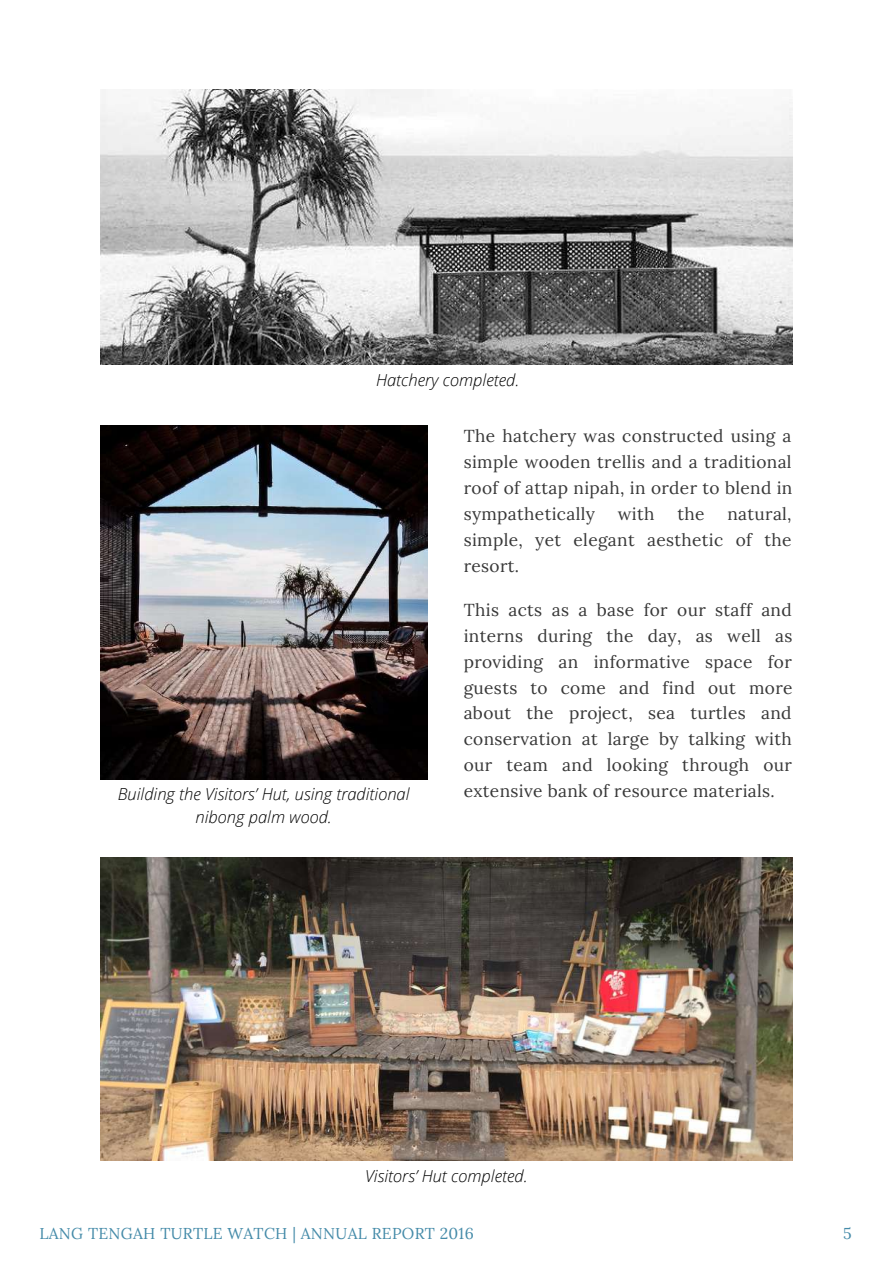
<style>
.page{position:relative;width:894px;height:1264px;background:#fff}
.page>*{position:absolute;margin:0;border:0;box-sizing:border-box;transform-origin:0 0}
.t1{font:17.25px/26px "Lora";letter-spacing:.02em;color:#383838;text-align:justify}
.t2{font:italic 300 16.5px "Open Sans";color:#000}
.t3{font:15.75px "Lora";letter-spacing:.02em;color:#458ba9}
</style>
<div class="page">
<img style="left:100px;top:89px;width:692px;height:275px">
<img style="left:100px;top:426px;width:327px;height:353px">
<img style="left:100px;top:857px;width:692px;height:303px">
<p class="t2" style="left:376px;top:368px;width:145px">Hatchery completed.</p>
<p class="t1" style="left:463px;top:423px;width:330px">The hatchery was constructed using a simple wooden trellis and a traditional roof of attap nipah, in order to blend in sympathetically</p>
<p class="t1" style="left:463px;top:500px;width:329px;text-indent:263px">natural, simple, yet elegant aesthetic of the resort.</p>
<p class="t1" style="left:617px;top:500px;width:38px">with</p>
<p class="t1" style="left:677px;top:500px;width:29px">the</p>
<p class="t1" style="left:463px;top:596px;width:330px">This acts as a base for our staff and interns during the day, as well as providing an informative space for guests to come and find out more about the project, sea turtles and conservation at large by talking with our team and looking through our</p>
<p class="t2" style="left:118px;top:782px;width:293px">Building the Visitors’ Hut, using traditional</p>
<p class="t1" style="left:463px;top:777px;width:312px">extensive bank of resource materials.</p>
<p class="t2" style="left:195px;top:805px;width:138px">nibong palm wood.</p>
<p class="t2" style="left:365px;top:1164px;width:164px">Visitors’ Hut completed.</p>
<p class="t3" style="left:39px;top:1222px;width:436px">LANG TENGAH TURTLE WATCH | ANNUAL REPORT 2016</p>
<p class="t3" style="left:842px;top:1222px;width:10px">5</p>
</div>
